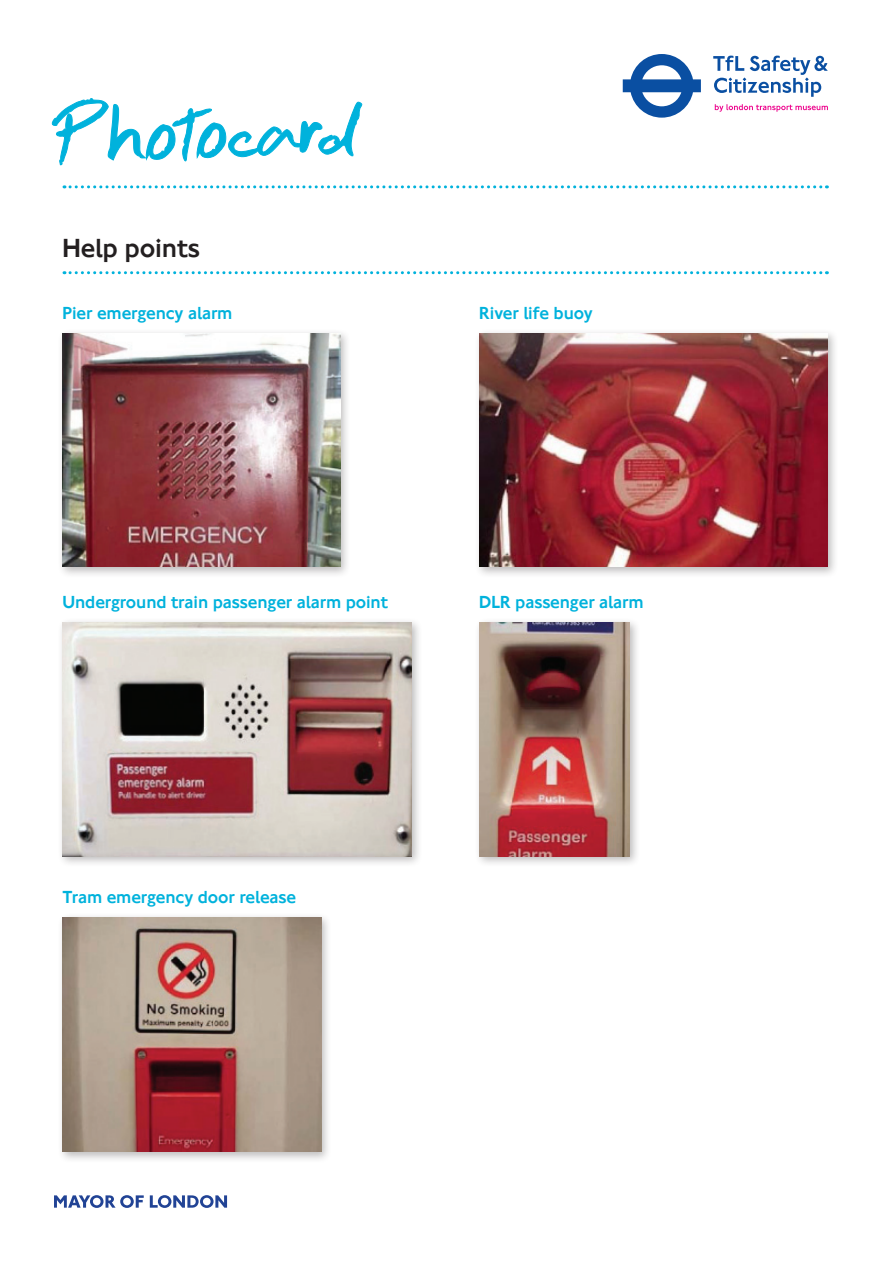
<style>
.page{position:relative;width:893px;height:1263px;background:#fff}
.page>*{position:absolute;margin:0;border:0;box-sizing:border-box;transform-origin:0 0}
.HardTest_Header{font:95.1px "Hand Test";color:#00b2dc}
.t1{font:500 27px "NJ Font";letter-spacing:-.005em;color:#231f20}
.Body_Bold{font:500 18px "NJ Font";letter-spacing:-.005em;color:#00b2dc}
</style>
<div class="page">
<svg style="left:54px;top:1195px;width:90px;height:13px"></svg>
<svg style="left:150px;top:1195px;width:77px;height:13px"></svg>
<svg style="left:51px;top:54px;width:777px;height:135px"></svg>
<svg style="left:64px;top:271px;width:763px;height:3px"></svg>
<div style="left:57px;top:328px;width:294px;height:250px;background:#231f20;opacity:.3"></div>
<img style="left:63px;top:333px;width:277px;height:234px">
<div style="left:474px;top:328px;width:365px;height:250px;background:#231f20;opacity:.3"></div>
<img style="left:479px;top:333px;width:349px;height:234px">
<div style="left:57px;top:617px;width:365px;height:250px;background:#231f20;opacity:.3"></div>
<img style="left:63px;top:622px;width:348px;height:234px">
<div style="left:57px;top:913px;width:275px;height:250px;background:#231f20;opacity:.3"></div>
<img style="left:63px;top:918px;width:258px;height:234px">
<div style="left:474px;top:617px;width:166px;height:250px;background:#231f20;opacity:.3"></div>
<img style="left:479px;top:622px;width:150px;height:234px">
<p class="HardTest_Header" style="left:53px;top:73px;width:308px;rotate:-2deg">Photocard</p>
<p class="t1" style="left:63px;top:231px;width:139px">Help points</p>
<p class="Body_Bold" style="left:63px;top:302px;width:171px">Pier emergency alarm</p>
<p class="Body_Bold" style="left:479px;top:302px;width:115px">River life buoy</p>
<p class="Body_Bold" style="left:63px;top:591px;width:327px">Underground train passenger alarm point</p>
<p class="Body_Bold" style="left:479px;top:591px;width:166px">DLR passenger alarm</p>
<p class="Body_Bold" style="left:63px;top:886px;width:235px">Tram emergency door release</p>
</div>
